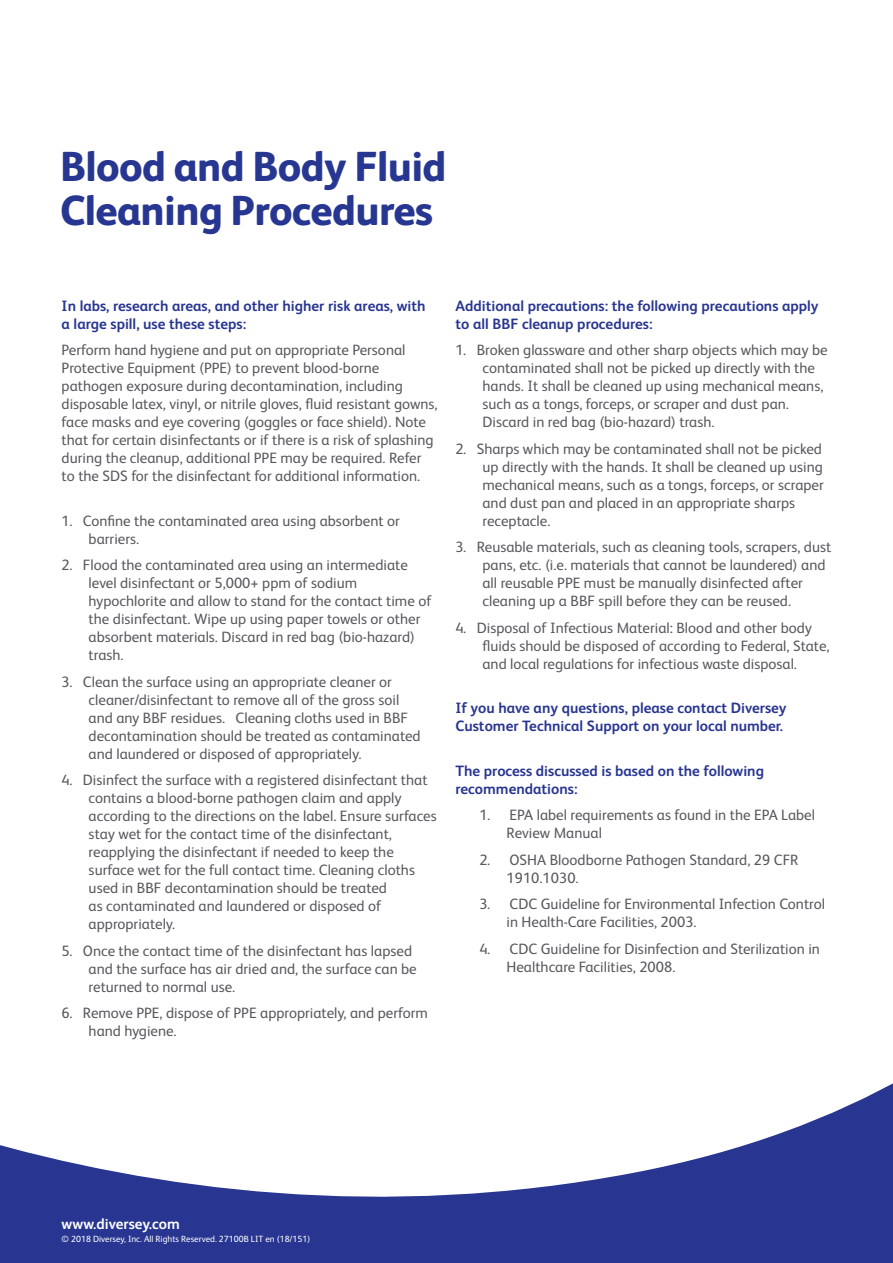
<style>
.page{position:relative;width:893px;height:1263px;background:#fff}
.page>*{position:absolute;margin:0;border:0;box-sizing:border-box;transform-origin:0 0}
.t1{font:800 42px/43.5px "FS Albert Pro";letter-spacing:-.015em;color:#273691}
.t2{font:15px/18px "FS Albert Pro";color:#58595b}
.t3{font:700 15px/18px "FS Albert Pro";color:#283691}
.t4{font:700 15px "FS Albert Pro";color:#fff}
.t5{font:9px "FS Albert Pro";color:#fff}
</style>
<div class="page">
<svg style="left:0;top:1083px;width:893px;height:180px;fill:#283691"></svg>
<h1 class="t1" style="left:60px;top:142px;width:388px">Blood and Body Fluid<br>Cleaning Procedures</h1>
<p class="t3" style="left:62px;top:296px;width:365px">In labs, research areas, and other higher risk areas, with a large spill, use these steps:</p>
<p class="t2" style="left:62px;top:340px;width:377px">Perform hand hygiene and put on appropriate Personal Protective Equipment (PPE) to prevent blood-borne pathogen exposure during decontamination, including disposable latex, vinyl, or nitrile gloves, fluid resistant gowns, face masks and eye covering (goggles or face shield). Note that for certain disinfectants or if there is a risk of splashing during the cleanup, additional PPE may be required. Refer to the SDS for the disinfectant for additional information.</p>
<p class="t2" style="left:89px;top:510px;width:313px;text-indent:-27px">1. Confine the contaminated area using absorbent or barriers.</p>
<p class="t2" style="left:89px;top:555px;width:344px;text-indent:-27px">2. Flood the contaminated area using an intermediate level disinfectant or 5,000+ ppm of sodium hypochlorite and allow to stand for the contact time of the disinfectant. Wipe up using paper towels or other absorbent materials. Discard in red bag (bio-hazard) trash.</p>
<p class="t2" style="left:89px;top:671px;width:334px;text-indent:-27px">3. Clean the surface using an appropriate cleaner or cleaner/disinfectant to remove all of the gross soil and any BBF residues. Cleaning cloths used in BBF decontamination should be treated as contaminated and laundered or disposed of appropriately.</p>
<p class="t2" style="left:89px;top:770px;width:350px;text-indent:-27px">4. Disinfect the surface with a registered disinfectant that contains a blood-borne pathogen claim and apply according to the directions on the label. Ensure surfaces stay wet for the contact time of the disinfectant, reapplying the disinfectant if needed to keep the surface wet for the full contact time. Cleaning cloths used in BBF decontamination should be treated<br>as contaminated and laundered or disposed of appropriately.</p>
<p class="t2" style="left:89px;top:940px;width:330px;text-indent:-27px">5. Once the contact time of the disinfectant has lapsed and the surface has air dried and, the surface can be returned to normal use.</p>
<p class="t2" style="left:89px;top:1003px;width:341px;text-indent:-27px">6. Remove PPE, dispose of PPE appropriately, and perform hand hygiene.</p>
<p class="t3" style="left:455px;top:296px;width:365px">Additional precautions: the following precautions apply to all BBF cleanup procedures:</p>
<p class="t2" style="left:482px;top:340px;width:347px;text-indent:-27px">1. Broken glassware and other sharp objects which may be contaminated shall not be picked up directly with the hands. It shall be cleaned up using mechanical means, such as a tongs, forceps, or scraper and dust pan.<br>Discard in red bag (bio-hazard) trash.</p>
<p class="t2" style="left:482px;top:438px;width:343px;text-indent:-27px">2. Sharps which may be contaminated shall not be picked up directly with the hands. It shall be cleaned up using mechanical means, such as a tongs, forceps, or scraper and dust pan and placed in an appropriate sharps receptacle.</p>
<p class="t2" style="left:482px;top:537px;width:350px;text-indent:-27px">3. Reusable materials, such as cleaning tools, scrapers, dust pans, etc. (i.e. materials that cannot be laundered) and all reusable PPE must be manually disinfected after cleaning up a BBF spill before they can be reused.</p>
<p class="t2" style="left:482px;top:617px;width:349px;text-indent:-27px">4. Disposal of Infectious Material: Blood and other body fluids should be disposed of according to Federal, State, and local regulations for infectious waste disposal.</p>
<p class="t3" style="left:455px;top:698px;width:333px">If you have any questions, please contact Diversey<br>Customer Technical Support on your local number.</p>
<p class="t3" style="left:455px;top:761px;width:310px">The process discussed is based on the following recommendations:</p>
<p class="t2" style="left:506px;top:805px;width:310px;text-indent:-27px">1. EPA label requirements as found in the EPA Label<br>Review Manual</p>
<p class="t2" style="left:506px;top:849px;width:294px;text-indent:-27px">2. OSHA Bloodborne Pathogen Standard, 29 CFR<br>1910.1030.</p>
<p class="t2" style="left:506px;top:894px;width:320px;text-indent:-27px">3. CDC Guideline for Environmental Infection Control in Health-Care Facilities, 2003.</p>
<p class="t2" style="left:506px;top:938px;width:315px;text-indent:-27px">4. CDC Guideline for Disinfection and Sterilization in<br>Healthcare Facilities, 2008.</p>
<p class="t4" style="left:62px;top:1213px;width:120px">www.diversey.com</p>
<p class="t5" style="left:62px;top:1233px;width:250px">© 2018 Diversey, Inc. All Rights Reserved. 27100B LIT en (18/151)</p>
</div>
